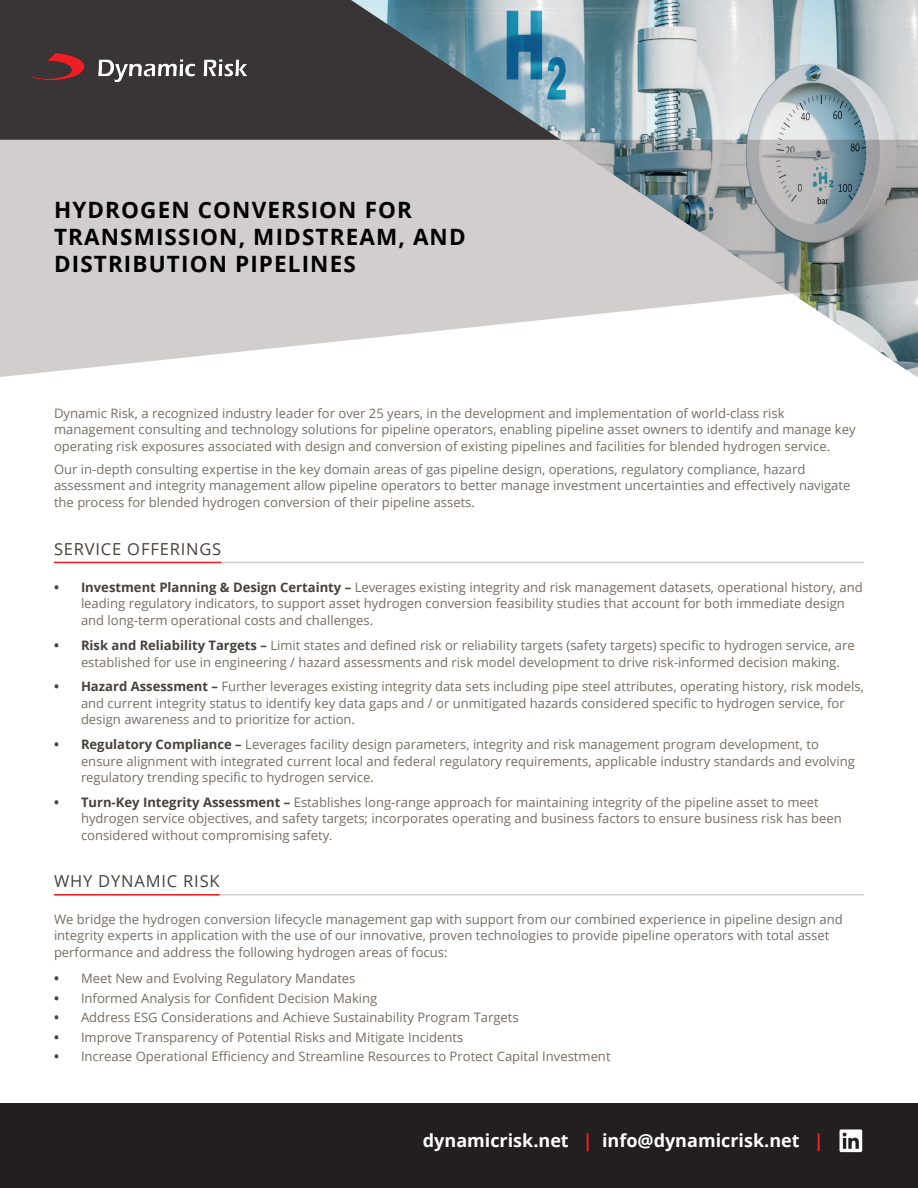
<style>
.page{position:relative;width:918px;height:1188px;background:#fff}
.page>*{position:absolute;margin:0;border:0;box-sizing:border-box;transform-origin:0 0}
.t1{font:700 22.5px/27px "Open Sans";letter-spacing:.05em;color:#000}
.t2{font:700 18px "Open Sans";color:#fff}
.t3{font:16.5px "Open Sans";letter-spacing:.05em;color:#47413b}
.t4{font:13.05px/16.5px "Open Sans";color:#776d62}
.s1{font-weight:700;color:#47413b}
.s2{color:#ee2123}
</style>
<div class="page">
<div style="left:0;top:0;width:918px;height:140px;background:#393536"></div>
<img style="left:33px;top:53px;width:213px;height:28px">
<div style="left:0;top:1104px;width:918px;height:84px;background:#231f20"></div>
<img style="left:306px;top:0;width:612px;height:140px">
<svg style="left:0;top:140px;width:918px;height:238px;fill:#d2cecd"></svg>
<hr style="left:54px;top:562px;width:810px;height:1px;background:#d2cecd">
<hr style="left:54px;top:562px;width:167px;height:1px;background:#ee2123">
<svg style="left:840px;top:1129px;width:22px;height:23px"></svg>
<hr style="left:54px;top:894px;width:810px;height:1px;background:#d2cecd">
<hr style="left:54px;top:894px;width:166px;height:1px;background:#ee2123">
<h1 class="t1" style="left:54px;top:195px;width:413px">HYDROGEN CONVERSION FOR<br>TRANSMISSION, MIDSTREAM, AND<br>DISTRIBUTION PIPELINES</h1>
<p class="t4" style="left:54px;top:404px;width:803px">Dynamic Risk, a recognized industry leader for over 25 years, in the development and implementation of world-class risk management consulting and technology solutions for pipeline operators, enabling pipeline asset owners to identify and manage key operating risk exposures associated with design and conversion of existing pipelines and facilities for blended hydrogen service.</p>
<p class="t4" style="left:54px;top:461px;width:798px">Our in-depth consulting expertise in the key domain areas of gas pipeline design, operations, regulatory compliance, hazard assessment and integrity management allow pipeline operators to better manage investment uncertainties and effectively navigate the process for blended hydrogen conversion of their pipeline assets.</p>
<h2 class="t3" style="left:54px;top:538px;width:169px">SERVICE OFFERINGS</h2>
<p class="t4" style="left:81px;top:578px;width:783px;text-indent:-27px"><span class="s1">• Investment Planning &amp; Design Certainty –</span> Leverages existing integrity and risk management datasets, operational history, and leading regulatory indicators, to support asset hydrogen conversion feasibility studies that account for both immediate design and long-term operational costs and challenges.</p>
<p class="t4" style="left:81px;top:637px;width:775px;text-indent:-27px"><span class="s1">• Risk and Reliability Targets –</span> Limit states and defined risk or reliability targets (safety targets) specific to hydrogen service, are established for use in engineering / hazard assessments and risk model development to drive risk-informed decision making.</p>
<p class="t4" style="left:81px;top:678px;width:784px;text-indent:-27px"><span class="s1">• Hazard Assessment –</span> Further leverages existing integrity data sets including pipe steel attributes, operating history, risk models, and current integrity status to identify key data gaps and / or unmitigated hazards considered specific to hydrogen service, for design awareness and to prioritize for action.</p>
<p class="t4" style="left:81px;top:736px;width:775px;text-indent:-27px"><span class="s1">• Regulatory Compliance –</span> Leverages facility design parameters, integrity and risk management program development, to ensure alignment with integrated current local and federal regulatory requirements, applicable industry standards and evolving regulatory trending specific to hydrogen service.</p>
<p class="t4" style="left:81px;top:794px;width:762px;text-indent:-27px"><span class="s1">• Turn-Key Integrity Assessment –</span> Establishes long-range approach for maintaining integrity of the pipeline asset to meet hydrogen service objectives, and safety targets; incorporates operating and business factors to ensure business risk has been considered without compromising safety.</p>
<h2 class="t3" style="left:54px;top:870px;width:167px">WHY DYNAMIC RISK</h2>
<p class="t4" style="left:54px;top:911px;width:790px">We bridge the hydrogen conversion lifecycle management gap with support from our combined experience in pipeline design and integrity experts in application with the use of our innovative, proven technologies to provide pipeline operators with total asset performance and address the following hydrogen areas of focus:</p>
<p class="t4" style="left:54px;top:970px;width:303px"><span class="s1">•</span> Meet New and Evolving Regulatory Mandates</p>
<p class="t4" style="left:54px;top:989px;width:325px"><span class="s1">•</span> Informed Analysis for Confident Decision Making</p>
<p class="t4" style="left:54px;top:1009px;width:466px"><span class="s1">•</span> Address ESG Considerations and Achieve Sustainability Program Targets</p>
<p class="t4" style="left:54px;top:1028px;width:411px"><span class="s1">•</span> Improve Transparency of Potential Risks and Mitigate Incidents</p>
<p class="t4" style="left:54px;top:1048px;width:558px"><span class="s1">•</span> Increase Operational Efficiency and Streamline Resources to Protect Capital Investment</p>
<p class="t2" style="left:423px;top:1128px;width:402px">dynamicrisk.net <span class="s2">|</span> info@dynamicrisk.net <span class="s2">|</span></p>
</div>
